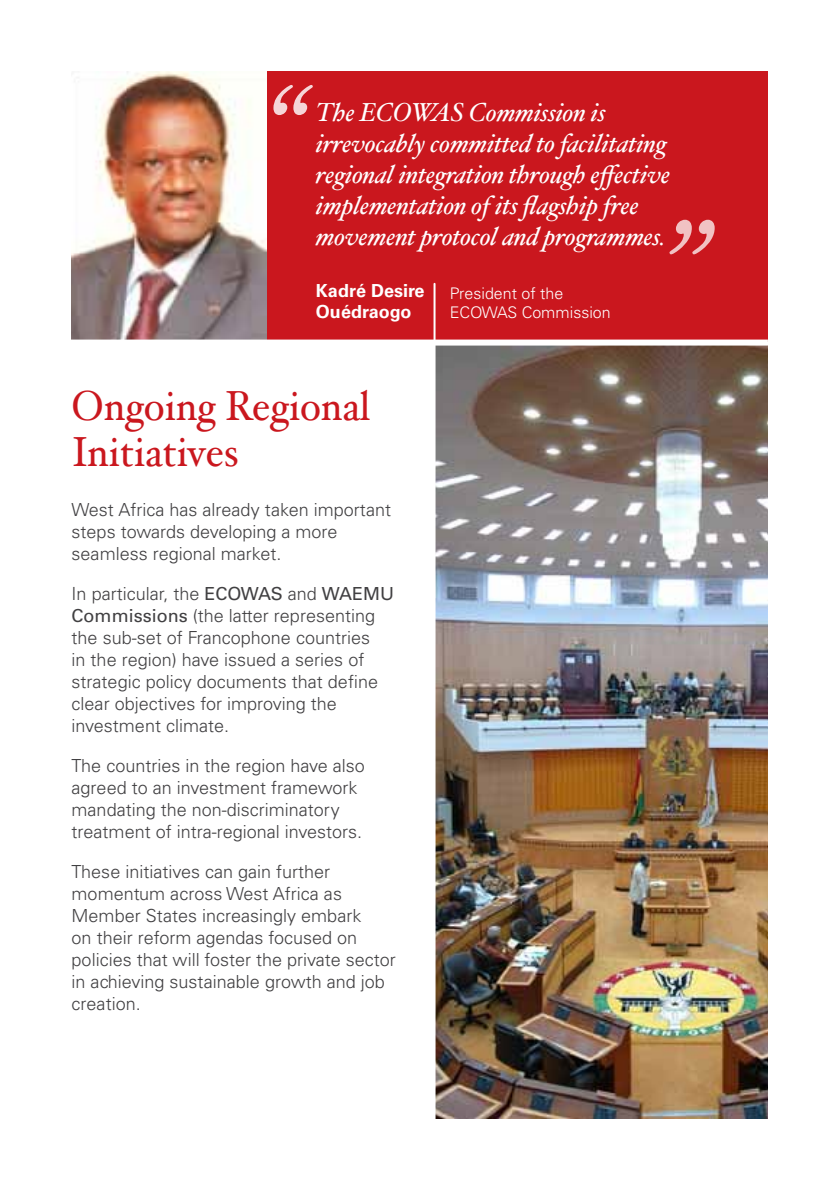
<style>
.page{position:relative;width:840px;height:1191px;background:#fff}
.page>*{position:absolute;margin:0;border:0;box-sizing:border-box;transform-origin:0 0}
.t1{font:italic 134.4px "Hoefler Text";color:#fff}
.t2{font:italic 117px "Hoefler Text";color:#fff}
.t3{font:42px/46px "Hoefler Text";color:#ca171e;scale:.93 1}
.t4{font:italic 26px/31px "Hoefler Text";letter-spacing:-.01em;color:#fff}
.t5{font:300 18px/22px "Univers";color:#414042}
.t6{font:700 18px "Univers";color:#fff}
.t7{font:300 16px/19.2px "Univers";color:#fff}
.s1{font-weight:400}
</style>
<div class="page">
<img style="left:72px;top:71px;width:195px;height:268px">
<div style="left:267px;top:71px;width:500px;height:270px;background:#ca171e"></div>
<img style="left:435px;top:345px;width:332px;height:774px">
<hr style="left:433px;top:284px;width:2px;height:840px;background:#fff">
<div style="left:55px;top:339px;width:712px;height:6px;background:#fff"></div>
<h2 class="t2" style="left:267px;top:59px;width:38px">“</h2>
<p class="t4" style="left:316px;top:96px;width:356px">The ECOWAS Commission is irrevocably committed to facilitating regional integration through effective implementation of its flagship free movement protocol and programmes.</p>
<h1 class="t1" style="left:662px;top:189px;width:44px">”</h1>
<p class="t6" style="left:316px;top:280px;width:110px">Kadré Desire</p>
<p class="t6" style="left:316px;top:301px;width:97px">Ouédraogo</p>
<p class="t3" style="left:72px;top:382px;width:322px">Ongoing Regional<br>Initiatives</p>
<p class="t5" style="left:72px;top:498px;width:321px">West Africa has already taken important steps towards developing a more seamless regional market.</p>
<p class="t5" style="left:72px;top:582px;width:324px">In particular, the <span class="s1">ECOWAS</span> and <span class="s1">WAEMU Commissions</span> (the latter representing the sub-set of Francophone countries<br>in the region) have issued a series of strategic policy documents that define clear objectives for improving the investment climate.</p>
<p class="t5" style="left:72px;top:754px;width:295px">The countries in the region have also agreed to an investment framework mandating the non-discriminatory treatment of intra-regional investors.</p>
<p class="t5" style="left:72px;top:860px;width:325px">These initiatives can gain further momentum across West Africa as Member States increasingly embark<br>on their reform agendas focused on policies that will foster the private sector in achieving sustainable growth and job creation.</p>
<p class="t7" style="left:449px;top:284px;width:162px">President of the<br>ECOWAS Commission</p>
</div>
